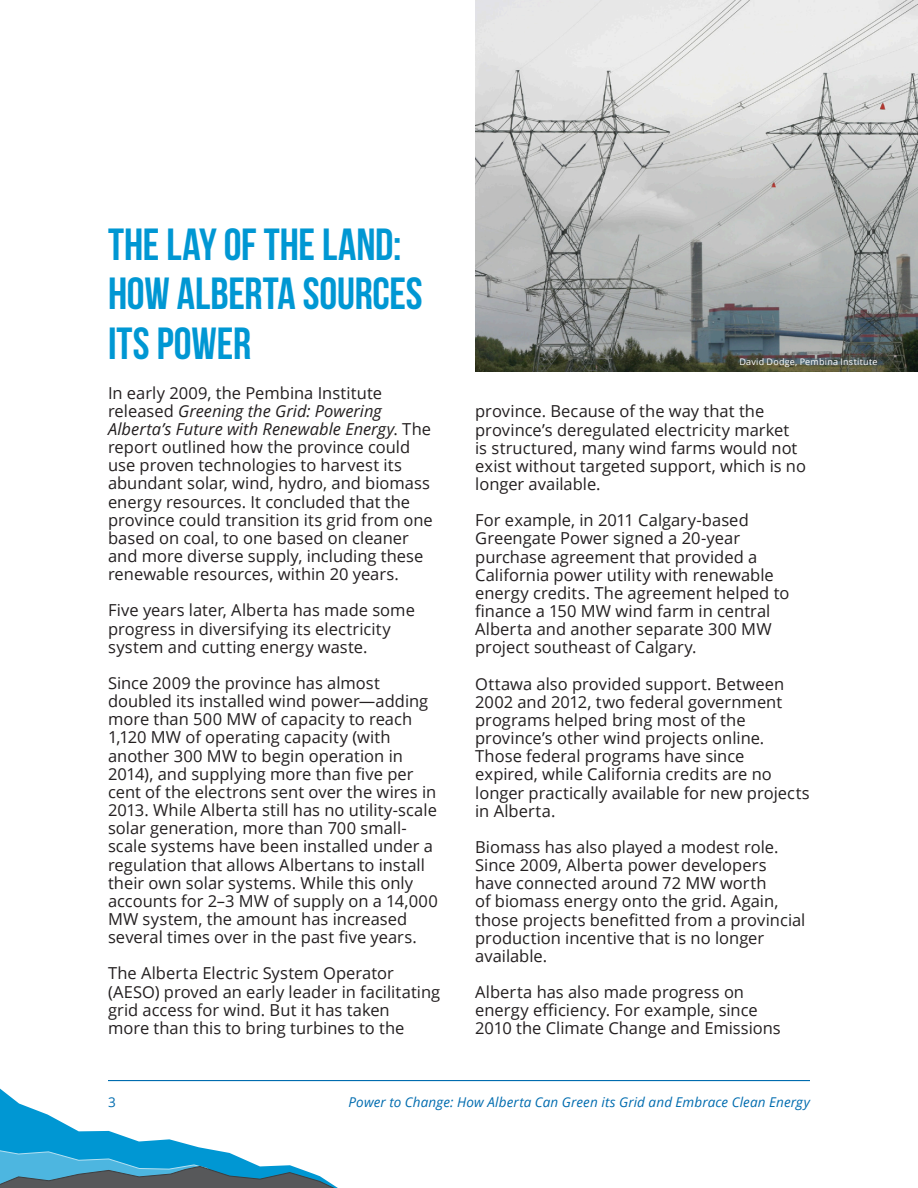
<style>
.page{position:relative;width:918px;height:1188px;background:#fff}
.page>*{position:absolute;margin:0;border:0;box-sizing:border-box;transform-origin:0 0}
.heading_1{font:45px/49.5px "Bebas Neue";letter-spacing:-.005em;color:#0097d3}
.t1{font:16.5px/18.1px "Open Sans";color:#231f20}
.t2{font:italic 13.5px "Open Sans";letter-spacing:.01em;color:#006caf}
.t3{font:13.5px "Open Sans";color:#006caf}
.photo_caption{font:9px "Open Sans";letter-spacing:.025em;color:#fff}
.s1{font-style:italic}
</style>
<div class="page">
<hr style="left:108px;top:1080px;width:702px;height:1px;background:#006caf">
<svg style="left:0;top:1089px;width:338px;height:99px"></svg>
<img style="left:475px;top:0;width:443px;height:372px">
<p class="heading_1" style="left:108px;top:219px;width:316px">THE LAY OF THE LAND:<br>HOW ALBERTA SOURCES<br>ITS POWER</p>
<p class="t1" style="left:108px;top:383px;width:326px">In early 2009, the Pembina Institute released <span class="s1">Greening the Grid: Powering Alberta’s Future with Renewable Energy</span>. The report outlined how the province could use proven technologies to harvest its abundant solar, wind, hydro, and biomass energy resources. It concluded that the province could transition its grid from one based on coal, to one based on cleaner and more diverse supply, including these renewable resources, within 20 years.</p>
<p class="t1" style="left:108px;top:601px;width:308px">Five years later, Alberta has made some progress in diversifying its electricity system and cutting energy waste.</p>
<p class="t1" style="left:108px;top:674px;width:331px">Since 2009 the province has almost doubled its installed wind power—adding more than 500 MW of capacity to reach 1,120 MW of operating capacity (with another 300 MW to begin operation in 2014), and supplying more than five per cent of the electrons sent over the wires in 2013. While Alberta still has no utility-scale solar generation, more than 700 small&shy;scale systems have been installed under a regulation that allows Albertans to install their own solar systems. While this only accounts for 2–3 MW of supply on a 14,000<br>MW system, the amount has increased several times over in the past five years.</p>
<p class="t1" style="left:108px;top:964px;width:334px">The Alberta Electric System Operator (AESO) proved an early leader in facilitating grid access for wind. But it has taken<br>more than this to bring turbines to the</p>
<p class="photo_caption" style="left:739px;top:356px;width:140px">David Dodge, Pembina Institute</p>
<p class="t1" style="left:475px;top:402px;width:332px">province. Because of the way that the province’s deregulated electricity market<br>is structured, many wind farms would not exist without targeted support, which is no longer available.</p>
<p class="t1" style="left:475px;top:511px;width:316px">For example, in 2011 Calgary-based Greengate Power signed a 20-year purchase agreement that provided a California power utility with renewable energy credits. The agreement helped to finance a 150 MW wind farm in central Alberta and another separate 300 MW project southeast of Calgary.</p>
<p class="t1" style="left:475px;top:674px;width:336px">Ottawa also provided support. Between 2002 and 2012, two federal government programs helped bring most of the province’s other wind projects online.<br>Those federal programs have since expired, while California credits are no longer practically available for new projects in Alberta.</p>
<p class="t1" style="left:475px;top:837px;width:332px">Biomass has also played a modest role.<br>Since 2009, Alberta power developers have connected around 72 MW worth<br>of biomass energy onto the grid. Again, those projects benefitted from a provincial production incentive that is no longer available.</p>
<p class="t1" style="left:475px;top:983px;width:307px">Alberta has also made progress on energy efficiency. For example, since<br>2010 the Climate Change and Emissions</p>
<p class="t3" style="left:108px;top:1093px;width:9px">3</p>
<p class="t2" style="left:348px;top:1093px;width:463px">Power to Change: How Alberta Can Green its Grid and Embrace Clean Energy</p>
</div>
